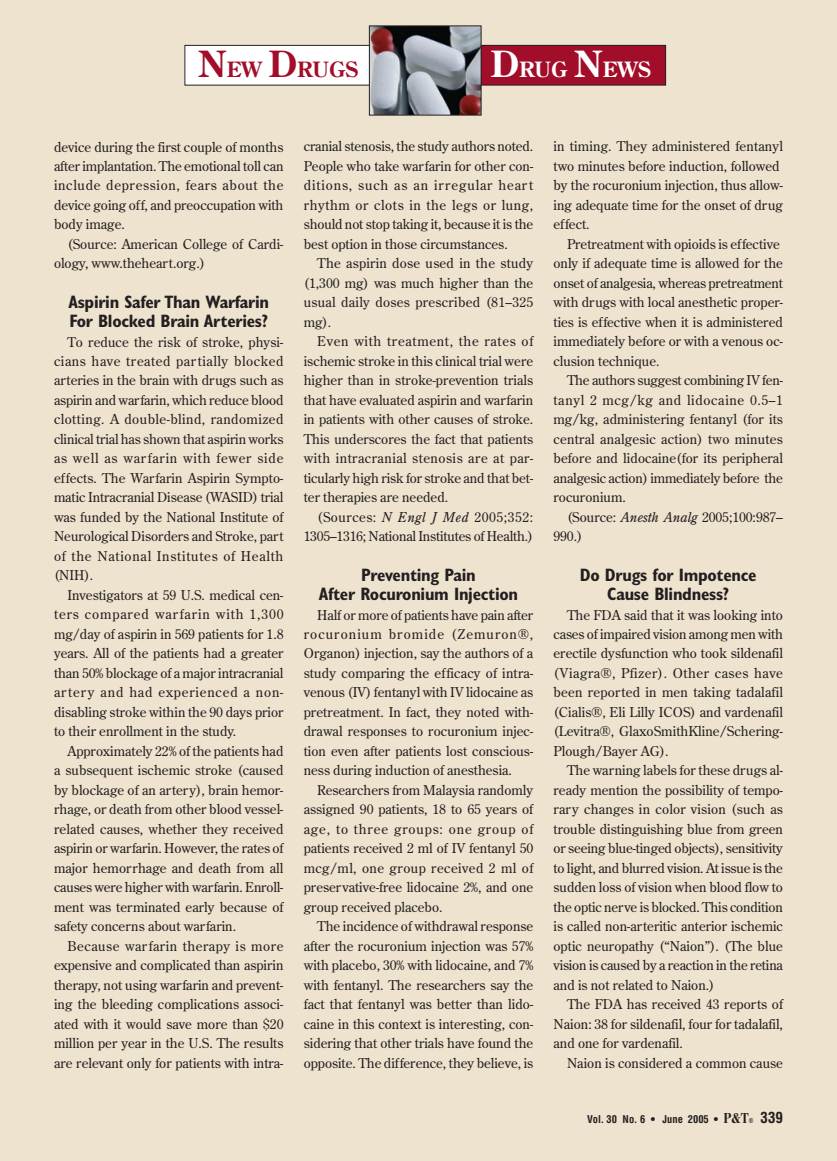
<style>
.page{position:relative;width:837px;height:1161px;background:#eee3ce}
.page>*{position:absolute;margin:0;border:0;box-sizing:border-box;transform-origin:0 0}
.t1{font:700 21px "Century Old Style";color:#a20e29}
.t2{font:700 21px "Century Old Style";color:#fff}
.t3{font:700 condensed 18px/19.5px "Gill Sans";letter-spacing:-.015em;color:#231f20;text-align:center}
.t4{font:13.5px/19.5px "Century Old Style";color:#231f20;text-align:justify}
.t5{font:700 condensed 10.5px "Helvetica";color:#231f20}
.s1{font-size:36px}
.s2{font-style:italic}
.s3{font-family:"Bodoni";font-stretch:normal;font-size:15px}
.s4{font-family:"Bodoni";font-stretch:normal;font-size:7.5px}
.s5{font-size:15px}
</style>
<div class="page">
<div style="left:185px;top:45px;width:188px;height:40px;background:#fff"></div>
<div style="left:184px;top:45px;width:190px;height:41px;border:1px solid #231f20"></div>
<div style="left:477px;top:45px;width:189px;height:40px;background:#a20e29"></div>
<div style="left:477px;top:45px;width:189px;height:41px;border:1px solid #231f20"></div>
<img style="left:371px;top:28px;width:109px;height:86px">
<div style="left:369px;top:26px;width:113px;height:90px;border:1px solid #231f20"></div>
<h1 class="t1" style="left:198px;top:62px;width:162px"><span class="s1">N</span>EW <span class="s1">D</span>RUGS</h1>
<h1 class="t2" style="left:491px;top:62px;width:162px"><span class="s1">D</span>RUG <span class="s1">N</span>EWS</h1>
<p class="t4" style="left:54px;top:138px;width:231px">device during the first couple of months after implantation. The emotional toll can include depression, fears about the device going off, and preoccupation with body image.</p>
<p class="t4" style="left:54px;top:235px;width:231px;text-indent:14px">(Source: American College of Cardi&shy;ology, www.theheart.org.)</p>
<h2 class="t3" style="left:68px;top:294px;width:202px;text-align:left">Aspirin Safer Than Warfarin<br>For Blocked Brain Arteries?</h2>
<p class="t4" style="left:54px;top:333px;width:231px;text-indent:14px">To reduce the risk of stroke, physi&shy;cians have treated partially blocked arteries in the brain with drugs such as aspirin and warfarin, which reduce blood clotting. A double-blind, randomized clinical trial has shown that aspirin works as well as warfarin with fewer side effects. The Warfarin Aspirin Sympto&shy;matic Intracranial Disease (WASID) trial was funded by the National Institute of Neurological Disorders and Stroke, part of the National Institutes of Health (NIH).</p>
<p class="t4" style="left:54px;top:586px;width:231px;text-indent:14px">Investigators at 59 U.S. medical cen&shy;ters compared warfarin with 1,300 mg/day of aspirin in 569 patients for 1.8 years. All of the patients had a greater than 50% blockage of a major intracranial artery and had experienced a non&shy;disabling stroke within the 90 days prior to their enrollment in the study.</p>
<p class="t4" style="left:54px;top:742px;width:231px;text-indent:14px">Approximately 22% of the patients had a subsequent ischemic stroke (caused by blockage of an artery), brain hemor&shy;rhage, or death from other blood vessel&shy;related causes, whether they received aspirin or warfarin. However, the rates of major hemorrhage and death from all causes were higher with warfarin. Enroll&shy;ment was terminated early because of safety concerns about warfarin.</p>
<p class="t4" style="left:54px;top:937px;width:231px;text-indent:14px">Because warfarin therapy is more expensive and complicated than aspirin therapy, not using warfarin and prevent&shy;ing the bleeding complications associ&shy;ated with it would save more than $20 million per year in the U.S. The results are relevant only for patients with intra-</p>
<p class="t4" style="left:304px;top:138px;width:231px">cranial stenosis, the study authors noted.<br>People who take warfarin for other con&shy;ditions, such as an irregular heart rhythm or clots in the legs or lung, should not stop taking it, because it is the best option in those circumstances.</p>
<p class="t4" style="left:304px;top:255px;width:231px;text-indent:14px">The aspirin dose used in the study (1,300 mg) was much higher than the usual daily doses prescribed (81–325 mg).</p>
<p class="t4" style="left:304px;top:333px;width:231px;text-indent:14px">Even with treatment, the rates of ischemic stroke in this clinical trial were higher than in stroke-prevention trials that have evaluated aspirin and warfarin in patients with other causes of stroke.<br>This underscores the fact that patients with intracranial stenosis are at par&shy;ticularly high risk for stroke and that bet&shy;ter therapies are needed.</p>
<p class="t4" style="left:304px;top:508px;width:231px;text-align:right">(Sources: <span class="s2">N Engl J Med</span> 2005;352:<br>1305–1316; National Institutes of Health.)</p>
<h2 class="t3" style="left:319px;top:567px;width:201px">Preventing Pain<br>After Rocuronium Injection</h2>
<p class="t4" style="left:304px;top:606px;width:231px;text-indent:14px">Half or more of patients have pain after rocuronium bromide (Zemuron®, Organon) injection, say the authors of a study comparing the efficacy of intra&shy;venous (IV) fentanyl with IV lidocaine as pretreatment. In fact, they noted with&shy;drawal responses to rocuronium injec&shy;tion even after patients lost conscious&shy;ness during induction of anesthesia.</p>
<p class="t4" style="left:304px;top:781px;width:231px;text-indent:14px">Researchers from Malaysia randomly assigned 90 patients, 18 to 65 years of age, to three groups: one group of patients received 2 ml of IV fentanyl 50 mcg/ml, one group received 2 ml of preservative-free lidocaine 2%, and one group received placebo.</p>
<p class="t4" style="left:304px;top:918px;width:231px;text-indent:14px">The incidence of withdrawal response after the rocuronium injection was 57% with placebo, 30% with lidocaine, and 7% with fentanyl. The researchers say the fact that fentanyl was better than lido&shy;caine in this context is interesting, con&shy;sidering that other trials have found the opposite. The difference, they believe, is</p>
<p class="t4" style="left:554px;top:138px;width:231px;text-align:left">in timing. They administered fentanyl two minutes before induction, followed by the rocuronium injection, thus allow&shy;ing adequate time for the onset of drug effect.</p>
<p class="t4" style="left:554px;top:235px;width:231px;text-align:left;text-indent:14px">Pretreatment with opioids is effective only if adequate time is allowed for the onset of analgesia, whereas pretreatment with drugs with local anesthetic proper&shy;ties is effective when it is administered immediately before or with a venous oc&shy;clusion technique.</p>
<p class="t4" style="left:554px;top:372px;width:231px;text-indent:14px">The authors suggest combining IV fen&shy;tanyl 2 mcg/kg and lidocaine 0.5–1 mg/kg, administering fentanyl (for its central analgesic action) two minutes before and lidocaine(for its peripheral analgesic action) immediately before the rocuronium.</p>
<p class="t4" style="left:554px;top:508px;width:231px;text-indent:14px">(Source: <span class="s2">Anesth Analg</span> 2005;100:987–<br>990.)</p>
<h2 class="t3" style="left:580px;top:567px;width:178px">Do Drugs for Impotence<br>Cause Blindness?</h2>
<p class="t4" style="left:554px;top:606px;width:231px;text-indent:14px">The FDA said that it was looking into cases of impaired vision among men with erectile dysfunction who took sildenafil (Viagra®, Pfizer). Other cases have been reported in men taking tadalafil (Cialis®, Eli Lilly ICOS) and vardenafil (Levitra®, GlaxoSmithKline/Schering-Plough/Bayer AG).</p>
<p class="t4" style="left:554px;top:762px;width:231px;text-indent:14px">The warning labels for these drugs al&shy;ready mention the possibility of tempo&shy;rary changes in color vision (such as trouble distinguishing blue from green or seeing blue-tinged objects), sensitivity to light, and blurred vision. At issue is the sudden loss of vision when blood flow to the optic nerve is blocked. This condition is called non-arteritic anterior ischemic optic neuropathy (“Naion”). (The blue vision is caused by a reaction in the retina and is not related to Naion.)</p>
<p class="t4" style="left:554px;top:996px;width:231px;text-indent:14px">The FDA has received 43 reports of Naion: 38 for sildenafil, four for tadalafil, and one for vardenafil.</p>
<p class="t4" style="left:567px;top:1054px;width:217px">Naion is considered a common cause</p>
<p class="t5" style="left:587px;top:1115px;width:197px">Vol. 30 No. 6 • June 2005 • <span class="s3">P&amp;T</span><span class="s4">®</span> <span class="s5">339</span></p>
</div>
